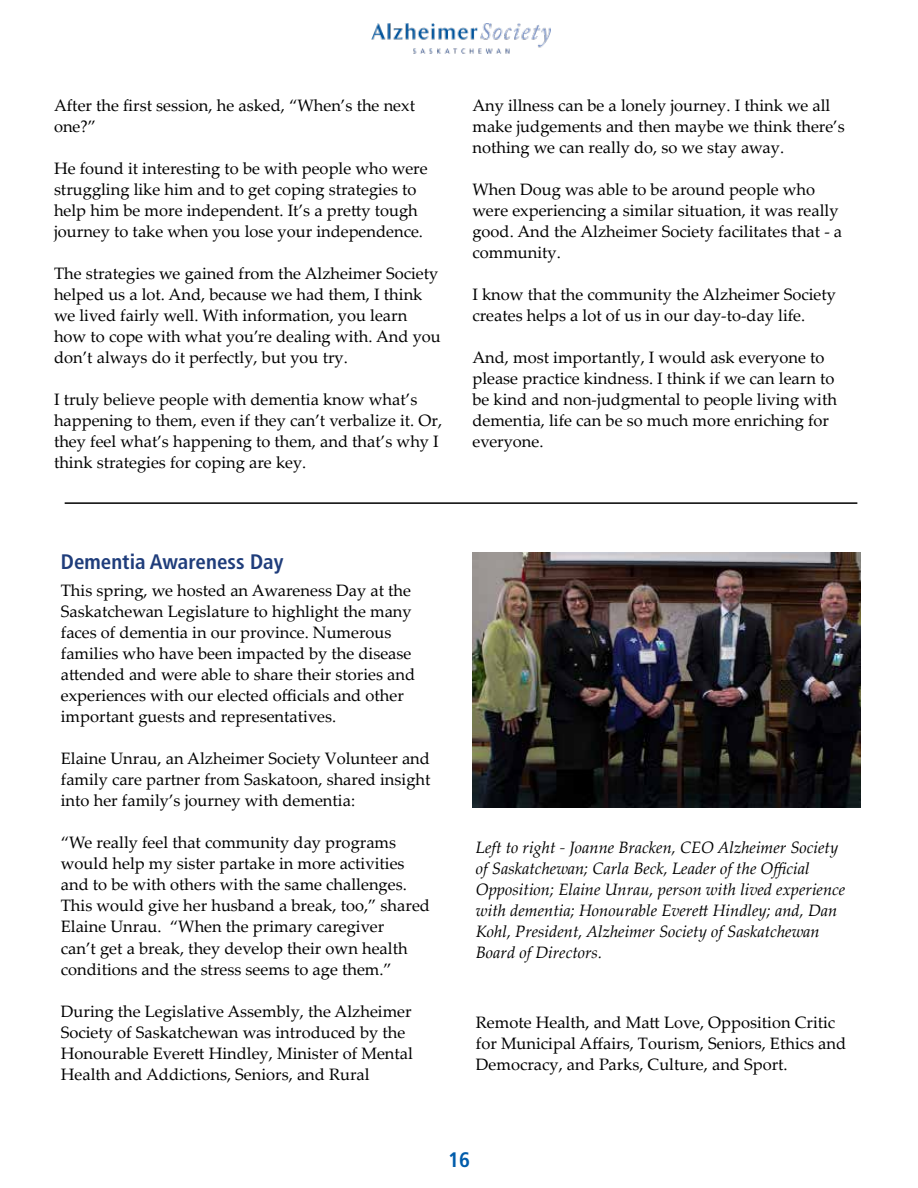
<style>
.page{position:relative;width:918px;height:1188px;background:#fff}
.page>*{position:absolute;margin:0;border:0;box-sizing:border-box;transform-origin:0 0}
.t1{font:700 condensed 21px "Frutiger LT Pro";color:#1f3d7b}
.t2{font:700 condensed 21px "Frutiger LT Pro";color:#005cab}
.t3{font:16.5px/21px "Palatino Linotype";color:#000}
.t4{font:italic 16.5px/21px "Palatino Linotype";color:#000}
</style>
<div class="page">
<img style="left:372px;top:24px;width:179px;height:30px">
<img style="left:472px;top:553px;width:389px;height:254px">
<hr style="left:65px;top:502px;width:792px;height:2px;background:#000">
<p class="t3" style="left:54px;top:95px;width:363px">After the first session, he asked, “When’s the next one?”</p>
<p class="t3" style="left:54px;top:158px;width:375px">He found it interesting to be with people who were struggling like him and to get coping strategies to help him be more independent. It’s a pretty tough journey to take when you lose your independence.</p>
<p class="t3" style="left:54px;top:263px;width:388px">The strategies we gained from the Alzheimer Society helped us a lot. And, because we had them, I think we lived fairly well. With information, you learn how to cope with what you’re dealing with. And you don’t always do it perfectly, but you try.</p>
<p class="t3" style="left:54px;top:389px;width:390px">I truly believe people with dementia know what’s happening to them, even if they can’t verbalize it. Or, they feel what’s happening to them, and that’s why I think strategies for coping are key.</p>
<p class="t3" style="left:472px;top:95px;width:374px">Any illness can be a lonely journey. I think we all make judgements and then maybe we think there’s nothing we can really do, so we stay away.</p>
<p class="t3" style="left:472px;top:179px;width:371px">When Doug was able to be around people who were experiencing a similar situation, it was really good. And the Alzheimer Society facilitates that - a community.</p>
<p class="t3" style="left:472px;top:284px;width:365px">I know that the community the Alzheimer Society creates helps a lot of us in our day-to-day life.</p>
<p class="t3" style="left:472px;top:347px;width:366px">And, most importantly, I would ask everyone to please practice kindness. I think if we can learn to be kind and non-judgmental to people living with dementia, life can be so much more enriching for everyone.</p>
<p class="t1" style="left:61px;top:549px;width:224px">Dementia Awareness Day</p>
<p class="t3" style="left:61px;top:580px;width:356px">This spring, we hosted an Awareness Day at the Saskatchewan Legislature to highlight the many faces of dementia in our province. Numerous families who have been impacted by the disease attended and were able to share their stories and experiences with our elected officials and other important guests and representatives.</p>
<p class="t3" style="left:61px;top:748px;width:371px;text-align:justify">Elaine Unrau, an Alzheimer Society Volunteer and family care partner from Saskatoon, shared insight into her family’s journey with dementia:</p>
<p class="t3" style="left:61px;top:832px;width:371px">“We really feel that community day programs would help my sister partake in more activities and to be with others with the same challenges.<br>This would give her husband a break, too,” shared Elaine Unrau. “When the primary caregiver<br>can’t get a break, they develop their own health conditions and the stress seems to age them.”</p>
<p class="t3" style="left:61px;top:1000px;width:354px">During the Legislative Assembly, the Alzheimer Society of Saskatchewan was introduced by the Honourable Everett Hindley, Minister of Mental Health and Addictions, Seniors, and Rural</p>
<p class="t3" style="left:476px;top:1011px;width:372px">Remote Health, and Matt Love, Opposition Critic for Municipal Affairs, Tourism, Seniors, Ethics and<br>Democracy, and Parks, Culture, and Sport.</p>
<p class="t4" style="left:476px;top:837px;width:371px">Left to right - Joanne Bracken, CEO Alzheimer Society of Saskatchewan; Carla Beck, Leader of the Official Opposition; Elaine Unrau, person with lived experience with dementia; Honourable Everett Hindley; and, Dan Kohl, President, Alzheimer Society of Saskatchewan Board of Directors.</p>
<p class="t2" style="left:448px;top:1147px;width:23px">16</p>
</div>
